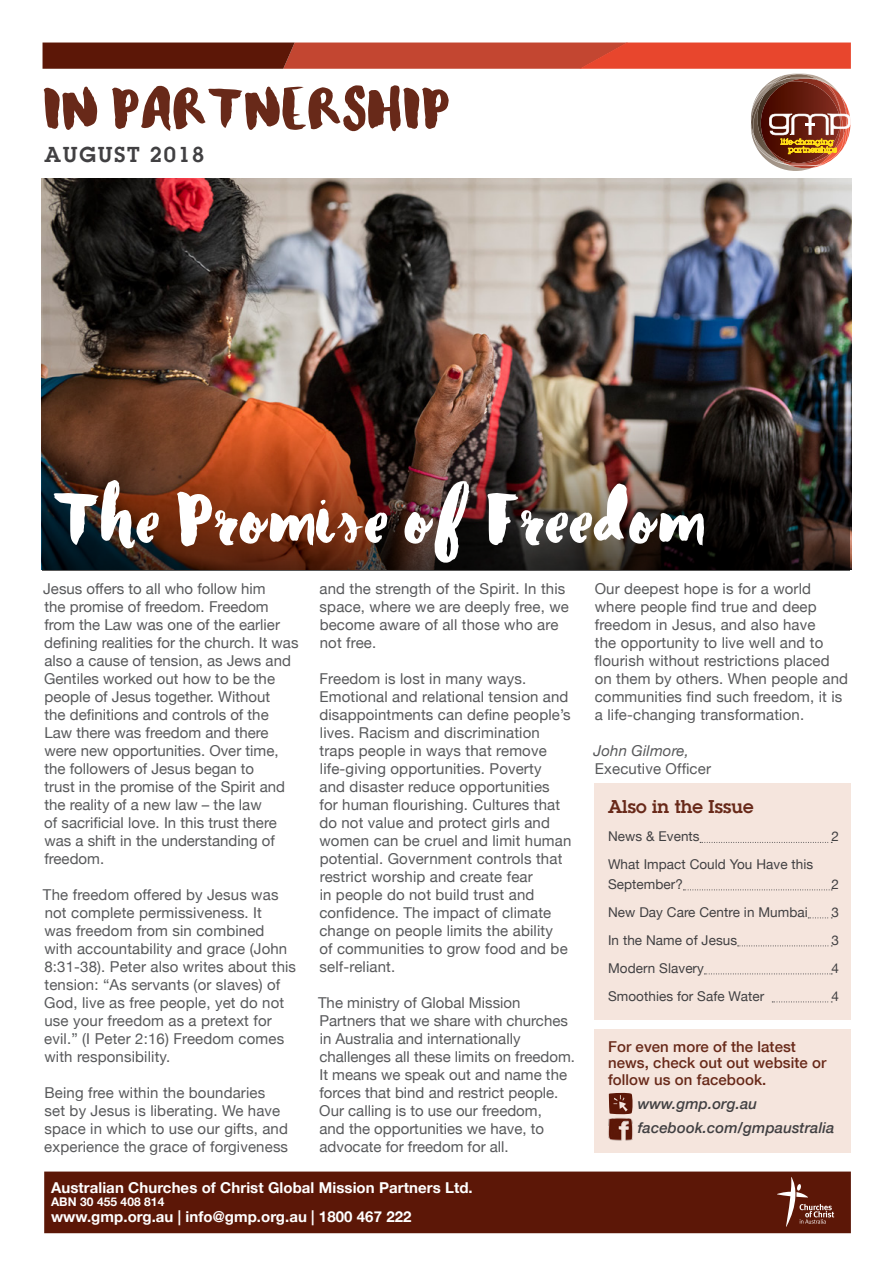
<style>
.page{position:relative;width:893px;height:1263px;background:#fff}
.page>*{position:absolute;margin:0;border:0;box-sizing:border-box;transform-origin:0 0}
.t1{font:78px "Heather";color:#fff}
.t2{font:58.95px "Heather";letter-spacing:.005em;color:#682919}
.t3{font:600 21px "Lubalin Graph LT";letter-spacing:.09em;color:#414042}
.t4{font:600 18px "Lubalin Graph LT";letter-spacing:.005em;color:#682919}
.t5{font:15px/18px "Helvetica Neue";letter-spacing:.01em;color:#58595b}
.t6{font:700 15px "Helvetica Neue";letter-spacing:.005em;color:#fff}
.t7{font:500 15px/16.5px "Helvetica Neue";letter-spacing:.005em;color:#682919}
.t8{font:italic 500 15px/24px "Helvetica Neue";letter-spacing:.005em;color:#414042}
.t9{font:italic 15px "Helvetica Neue";letter-spacing:.01em;color:#58595b}
.t10{font:13.5px/19.5px "Helvetica Neue";letter-spacing:.005em;color:#414042}
.t11{font:700 12px "Helvetica Neue";letter-spacing:.005em;color:#fff}
</style>
<div class="page">
<img style="left:41px;top:179px;width:810px;height:391px">
<img style="left:43px;top:417px;width:807px;height:154px">
<div style="left:44px;top:1171px;width:807px;height:62px;background:#5c1707"></div>
<img style="left:780px;top:168px;width:32px;height:3px">
<svg style="left:43px;top:43px;width:808px;height:125px"></svg>
<div style="left:594px;top:783px;width:256px;height:236px;background:#f5e5dd"></div>
<div style="left:594px;top:1029px;width:256px;height:123px;background:#f5e5dd"></div>
<svg style="left:700px;top:842px;width:132px;height:1px"></svg>
<svg style="left:683px;top:889px;width:149px;height:1px"></svg>
<svg style="left:808px;top:917px;width:24px;height:1px"></svg>
<svg style="left:738px;top:945px;width:94px;height:1px"></svg>
<svg style="left:704px;top:973px;width:128px;height:1px"></svg>
<svg style="left:772px;top:1001px;width:60px;height:1px"></svg>
<svg style="left:777px;top:1178px;width:57px;height:49px;background:#763c2f"></svg>
<svg style="left:609px;top:1092px;width:24px;height:23px"></svg>
<img style="left:608px;top:1117px;width:25px;height:24px">
<h2 class="t2" style="left:43px;top:76px;width:409px">IN PARTNERSHIP</h2>
<h3 class="t3" style="left:45px;top:140px;width:161px">AUGUST 2018</h3>
<h1 class="t1" style="left:52px;top:477px;width:654px">The Promise of Freedom</h1>
<p class="t5" style="left:43px;top:580px;width:257px">Jesus offers to all who follow him<br>the promise of freedom. Freedom from the Law was one of the earlier defining realities for the church. It was also a cause of tension, as Jews and<br>Gentiles worked out how to be the people of Jesus together. Without<br>the definitions and controls of the<br>Law there was freedom and there were new opportunities. Over time, the followers of Jesus began to<br>trust in the promise of the Spirit and the reality of a new law – the law<br>of sacrificial love. In this trust there was a shift in the understanding of freedom.</p>
<p class="t5" style="left:43px;top:886px;width:255px">The freedom offered by Jesus was not complete permissiveness. It<br>was freedom from sin combined<br>with accountability and grace (John 8:31-38). Peter also writes about this tension: “As servants (or slaves) of God, live as free people, yet do not use your freedom as a pretext for evil.” (I Peter 2:16) Freedom comes with responsibility.</p>
<p class="t5" style="left:44px;top:1084px;width:245px">Being free within the boundaries set by Jesus is liberating. We have space in which to use our gifts, and experience the grace of forgiveness</p>
<p class="t5" style="left:320px;top:580px;width:251px">and the strength of the Spirit. In this space, where we are deeply free, we become aware of all those who are not free.</p>
<p class="t5" style="left:319px;top:670px;width:254px">Freedom is lost in many ways.<br>Emotional and relational tension and disappointments can define people’s lives. Racism and discrimination traps people in ways that remove life-giving opportunities. Poverty<br>and disaster reduce opportunities for human flourishing. Cultures that do not value and protect girls and women can be cruel and limit human potential. Government controls that restrict worship and create fear<br>in people do not build trust and confidence. The impact of climate change on people limits the ability<br>of communities to grow food and be self-reliant.</p>
<p class="t5" style="left:318px;top:994px;width:258px">The ministry of Global Mission Partners that we share with churches in Australia and internationally challenges all these limits on freedom.<br>It means we speak out and name the forces that bind and restrict people.<br>Our calling is to use our freedom,<br>and the opportunities we have, to advocate for freedom for all.</p>
<p class="t6" style="left:51px;top:1178px;width:423px">Australian Churches of Christ Global Mission Partners Ltd.</p>
<p class="t11" style="left:51px;top:1194px;width:115px">ABN 30 455 408 814</p>
<p class="t6" style="left:51px;top:1208px;width:362px">www.gmp.org.au | info@gmp.org.au | 1800 467 222</p>
<p class="t5" style="left:595px;top:580px;width:255px">Our deepest hope is for a world where people find true and deep freedom in Jesus, and also have<br>the opportunity to live well and to flourish without restrictions placed on them by others. When people and communities find such freedom, it is a life-changing transformation.</p>
<p class="t9" style="left:593px;top:742px;width:97px">John Gilmore,</p>
<p class="t5" style="left:595px;top:760px;width:118px">Executive Officer</p>
<p class="t4" style="left:608px;top:795px;width:147px">Also in the Issue</p>
<p class="t10" style="left:608px;top:826px;width:93px">News &amp; Events</p>
<p class="t10" style="left:832px;top:826px;width:9px">2</p>
<p class="t10" style="left:608px;top:854px;width:207px">What Impact Could You Have this<br>September?</p>
<p class="t10" style="left:832px;top:874px;width:9px">2</p>
<p class="t10" style="left:608px;top:902px;width:201px">New Day Care Centre in Mumbai</p>
<p class="t10" style="left:832px;top:902px;width:9px">3</p>
<p class="t10" style="left:608px;top:930px;width:131px">In the Name of Jesus</p>
<p class="t10" style="left:832px;top:930px;width:9px">3</p>
<p class="t10" style="left:608px;top:958px;width:97px">Modern Slavery</p>
<p class="t10" style="left:832px;top:958px;width:9px">4</p>
<p class="t10" style="left:608px;top:986px;width:158px">Smoothies for Safe Water</p>
<p class="t10" style="left:832px;top:986px;width:9px">4</p>
<p class="t7" style="left:608px;top:1038px;width:220px">For even more of the latest news, check out out website or follow us on facebook.</p>
<p class="t8" style="left:638px;top:1090px;width:198px">www.gmp.org.au facebook.com/gmpaustralia</p>
</div>
